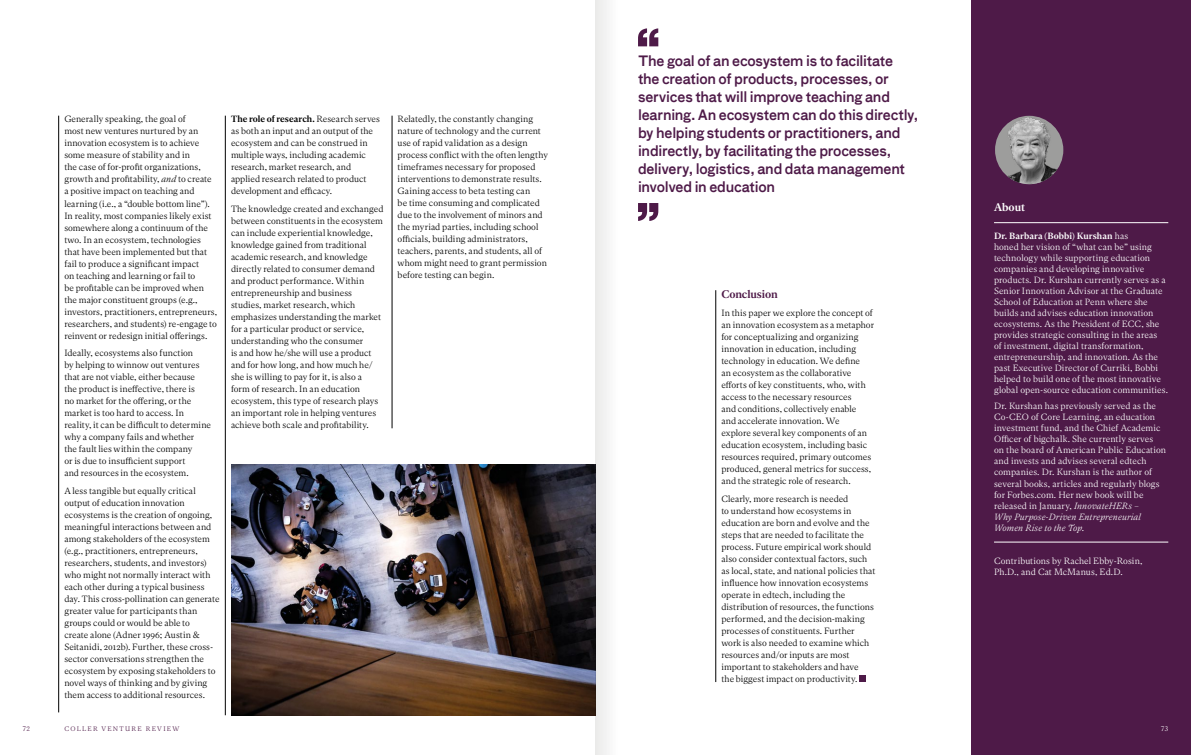
<style>
.page{position:relative;width:1191px;height:755px;background:#fff}
.page>*{position:absolute;margin:0;border:0;box-sizing:border-box;transform-origin:0 0}
.t1{font:500 14px/18px "Bau";letter-spacing:-.02em;color:#4e1a48}
.t2{font:500 11px "Independent Text";letter-spacing:-.01em;color:#4e1a48}
.t3{font:500 11px "Independent Text";color:#fff}
.t4{font:300 9px/12px "Independent Text";color:#000}
.t5{font:300 9px/11px "Independent Text";letter-spacing:.005em;color:#fff}
.t6{font:300 6.5px "Independent Text";letter-spacing:.2em;color:#4e1a48}
.t7{font:300 6.5px "Independent Text";color:#fff}
.s1{font-style:italic}
.s2{font-weight:500}
</style>
<div class="page">
<div style="left:971px;top:0;width:220px;height:754px;background:#4e1a48"></div>
<hr style="left:994px;top:222px;width:174px;height:1px;background:#fff">
<hr style="left:994px;top:541px;width:174px;height:1px;background:#fff">
<div style="left:995px;top:116px;width:68px;height:68px;background:#9d9d9c;border-radius:50%"></div>
<img style="left:995px;top:117px;width:64px;height:67px">
<hr style="left:58px;top:116px;width:1px;height:595px;background:#000">
<hr style="left:225px;top:116px;width:1px;height:598px;background:#000">
<hr style="left:392px;top:116px;width:1px;height:312px;background:#000">
<hr style="left:715px;top:290px;width:1px;height:391px;background:#000">
<div style="left:859px;top:674px;width:7px;height:7px;background:#4e1a48"></div>
<img style="left:231px;top:464px;width:364px;height:250px">
<svg style="left:639px;top:28px;width:19px;height:18px"></svg>
<svg style="left:639px;top:203px;width:19px;height:18px"></svg>
<div style="left:595px;top:0;width:44px;height:754px;background:linear-gradient(to right,#efefee,#fff)"></div>
<p class="t4" style="left:64px;top:113px;width:154px">Generally speaking, the goal of<br>most new ventures nurtured by an innovation ecosystem is to achieve some measure of stability and in<br>the case of for-profit organizations, growth and profitability, <span class="s1">and</span> to create a positive impact on teaching and learning (i.e., a “double bottom line”).<br>In reality, most companies likely exist somewhere along a continuum of the two. In an ecosystem, technologies that have been implemented but that fail to produce a significant impact<br>on teaching and learning or fail to<br>be profitable can be improved when the major constituent groups (e.g., investors, practitioners, entrepreneurs, researchers, and students) re-engage to reinvent or redesign initial offerings.</p>
<p class="t4" style="left:64px;top:347px;width:148px">Ideally, ecosystems also function<br>by helping to winnow out ventures that are not viable, either because<br>the product is ineffective, there is<br>no market for the offering, or the market is too hard to access. In reality, it can be difficult to determine why a company fails and whether<br>the fault lies within the company<br>or is due to insufficient support<br>and resources in the ecosystem.</p>
<p class="t4" style="left:64px;top:484px;width:157px">A less tangible but equally critical output of education innovation ecosystems is the creation of ongoing, meaningful interactions between and among stakeholders of the ecosystem (e.g., practitioners, entrepreneurs, researchers, students, and investors) who might not normally interact with each other during a typical business day. This cross-pollination can generate greater value for participants than groups could or would be able to<br>create alone (Adner 1996; Austin &amp; Seitanidi, 2012b). Further, these cross&shy;sector conversations strengthen the ecosystem by exposing stakeholders to novel ways of thinking and by giving them access to additional resources.</p>
<p class="t4" style="left:231px;top:113px;width:150px"><span class="s2">The role of research.</span> Research serves as both an input and an output of the ecosystem and can be construed in multiple ways, including academic research, market research, and applied research related to product development and efficacy.</p>
<p class="t4" style="left:231px;top:203px;width:154px">The knowledge created and exchanged between constituents in the ecosystem can include experiential knowledge, knowledge gained from traditional academic research, and knowledge directly related to consumer demand and product performance. Within entrepreneurship and business studies, market research, which emphasizes understanding the market for a particular product or service, understanding who the consumer<br>is and how he/she will use a product and for how long, and how much he/ she is willing to pay for it, is also a<br>form of research. In an education ecosystem, this type of research plays an important role in helping ventures achieve both scale and profitability.</p>
<p class="t4" style="left:398px;top:113px;width:152px">Relatedly, the constantly changing nature of technology and the current use of rapid validation as a design process conflict with the often lengthy timeframes necessary for proposed interventions to demonstrate results.<br>Gaining access to beta testing can<br>be time consuming and complicated due to the involvement of minors and the myriad parties, including school officials, building administrators, teachers, parents, and students, all of whom might need to grant permission before testing can begin.</p>
<p class="t1" style="left:638px;top:51px;width:282px">The goal of an ecosystem is to facilitate the creation of products, processes, or services that will improve teaching and learning. An ecosystem can do this directly, by helping students or practitioners, and indirectly, by facilitating the processes, delivery, logistics, and data management involved in education</p>
<p class="t2" style="left:721px;top:287px;width:58px">Conclusion</p>
<p class="t4" style="left:721px;top:307px;width:154px">In this paper we explore the concept of an innovation ecosystem as a metaphor for conceptualizing and organizing innovation in education, including technology in education. We define<br>an ecosystem as the collaborative efforts of key constituents, who, with access to the necessary resources<br>and conditions, collectively enable<br>and accelerate innovation. We<br>explore several key components of an education ecosystem, including basic resources required, primary outcomes produced, general metrics for success, and the strategic role of research.</p>
<p class="t4" style="left:721px;top:492px;width:155px">Clearly, more research is needed<br>to understand how ecosystems in education are born and evolve and the steps that are needed to facilitate the process. Future empirical work should also consider contextual factors, such as local, state, and national policies that influence how innovation ecosystems operate in edtech, including the distribution of resources, the functions performed, and the decision-making processes of constituents. Further work is also needed to examine which resources and/or inputs are most important to stakeholders and have<br>the biggest impact on productivity.</p>
<p class="t3" style="left:994px;top:200px;width:32px">About</p>
<p class="t5" style="left:994px;top:230px;width:175px"><span class="s2">Dr. Barbara (Bobbi) Kurshan</span> has<br>honed her vision of “what can be” using technology while supporting education companies and developing innovative products. Dr. Kurshan currently serves as a Senior Innovation Advisor at the Graduate School of Education at Penn where she builds and advises education innovation ecosystems. As the President of ECC, she provides strategic consulting in the areas<br>of investment, digital transformation, entrepreneurship, and innovation. As the past Executive Director of Curriki, Bobbi helped to build one of the most innovative global open-source education communities.</p>
<p class="t5" style="left:994px;top:400px;width:173px">Dr. Kurshan has previously served as the Co-CEO of Core Learning, an education investment fund, and the Chief Academic Officer of bigchalk. She currently serves<br>on the board of American Public Education and invests and advises several edtech companies. Dr. Kurshan is the author of several books, articles and regularly blogs for Forbes.com. Her new book will be released in January, <span class="s1">InnovateHERs –<br>Why Purpose-Driven Entrepreneurial Women Rise to the Top</span>.</p>
<p class="t5" style="left:994px;top:554px;width:150px">Contributions by Rachel Ebby-Rosin,<br>Ph.D., and Cat McManus, Ed.D.</p>
<p class="t6" style="left:23px;top:724px;width:9px">72</p>
<p class="t6" style="left:64px;top:724px;width:117px">COLLER VENTURE REVIEW</p>
<p class="t7" style="left:1161px;top:724px;width:9px">73</p>
</div>
